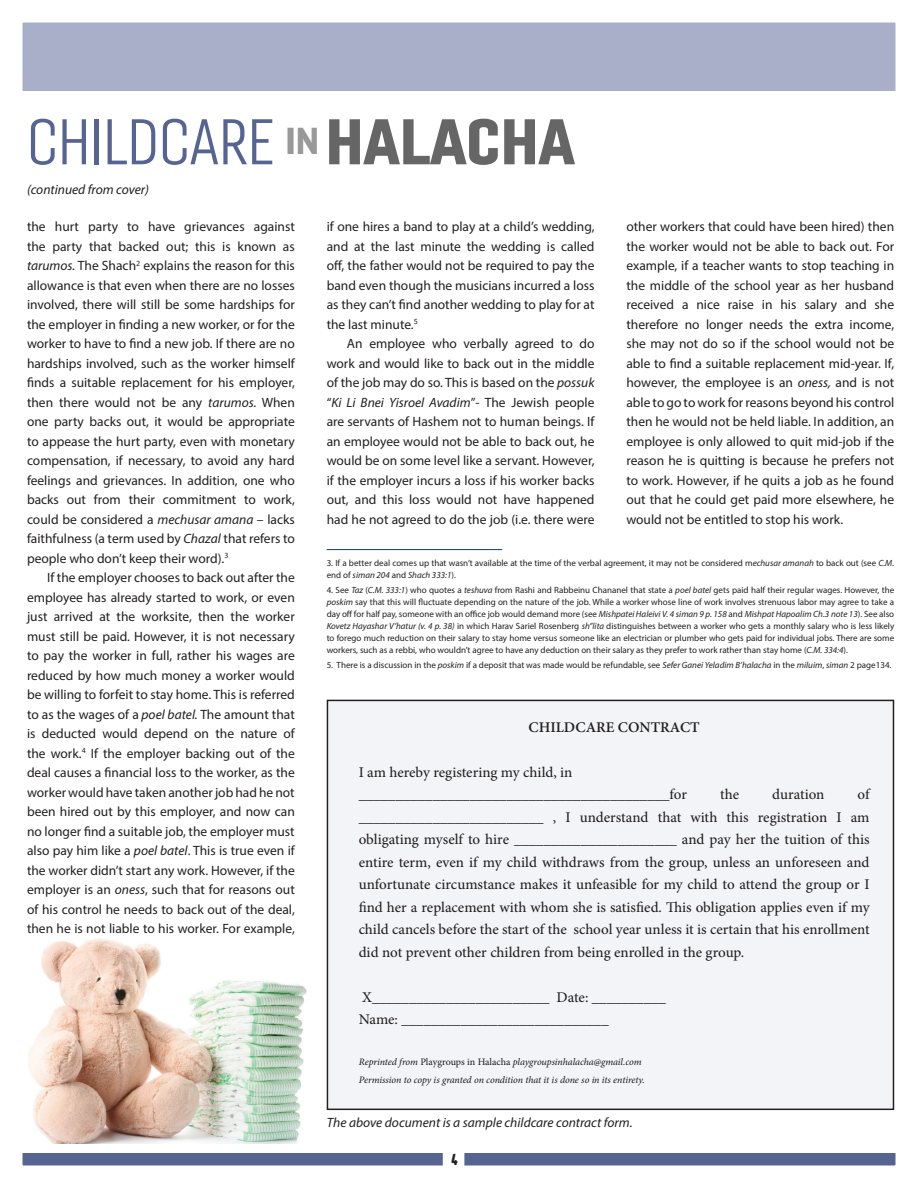
<style>
.page{position:relative;width:918px;height:1188px;background:#fff}
.page>*{position:absolute;margin:0;border:0;box-sizing:border-box;transform-origin:0 0}
.Normal__Web__wrd_1{font:62.55px "Gineso Con Boo";color:#556491}
.t1{font:14.55px/22.5px "Adobe Hebrew";letter-spacing:-.005em;color:#231f20;text-align:justify}
.t2{font:700 14.55px "Adobe Hebrew";color:#231f20}
.Normal_wrd_16{font:13.5px/19.5px "Myriad Pro";color:#231f20;text-align:justify}
.Normal_wrd_16-2{font:italic 13.5px "Myriad Pro";color:#231f20}
.Normal_wrd_1{font:italic 13.5px "Myriad Pro";color:#231f20}
.Normal_wrd_14{font:800 13.5px "Aptly";color:#231f20}
.t3{font:italic 9.75px "Adobe Hebrew";letter-spacing:-.01em;color:#231f20}
.t4{font:9px/12px "Myriad Pro";color:#231f20}
.s1{font-family:"Gineso Nor Bla";color:#666}
.s2{font-style:italic}
.s3{font-style:normal}
</style>
<div class="page">
<div style="left:9px;top:10px;width:895px;height:81px;background:#a9afc8"></div>
<div style="left:0;top:1154px;width:918px;height:32px;background:#556491"></div>
<div style="left:327px;top:700px;width:567px;height:410px;background:#f3f4f7;border:2px solid #231f20"></div>
<hr style="left:327px;top:549px;width:175px;height:1px;background:#0b3e75">
<img style="left:28px;top:938px;width:279px;height:206px">
<div style="left:0;top:0;width:918px;height:1188px;border:22px solid #fff"></div>
<div style="left:443px;top:1148px;width:21px;height:24px;background:#fff"></div>
<p class="Normal__Web__wrd_1" style="left:27px;top:104px;width:549px">CHILDCARE <sup>IN</sup> <span class="s1">HALACHA</span></p>
<p class="Normal_wrd_1" style="left:27px;top:181px;width:124px">(continued from cover)</p>
<p class="Normal_wrd_16" style="left:27px;top:217px;width:269px">the hurt party to have grievances against the party that backed out; this is known as <span class="s2">tarumos.</span> The Shach<sup>2</sup> explains the reason for this allowance is that even when there are no losses involved, there will still be some hardships for the employer in finding a new worker, or for the worker to have to find a new job. If there are no hardships involved, such as the worker himself finds a suitable replacement for his employer, then there would not be any <span class="s2">tarumos.</span> When one party backs out, it would be appropriate to appease the hurt party, even with monetary compensation, if necessary, to avoid any hard feelings and grievances. In addition, one who backs out from their commitment to work, could be considered a <span class="s2">mechusar amana</span> – lacks faithfulness (a term used by <span class="s2">Chazal</span> that refers to people who don’t keep their word).<sup>3</sup></p>
<p class="Normal_wrd_16" style="left:27px;top:568px;width:269px;text-indent:20px">If the employer chooses to back out after the employee has already started to work, or even just arrived at the worksite, then the worker must still be paid. However, it is not necessary to pay the worker in full, rather his wages are reduced by how much money a worker would be willing to forfeit to stay home. This is referred to as the wages of a <span class="s2">poel batel.</span> The amount that is deducted would depend on the nature of the work.<sup>4</sup> If the employer backing out of the deal causes a financial loss to the worker, as the worker would have taken another job had he not been hired out by this employer, and now can no longer find a suitable job, the employer must also pay him like a <span class="s2">poel batel</span>. This is true even if the worker didn’t start any work. However, if the employer is an <span class="s2">oness</span>, such that for reasons out of his control he needs to back out of the deal, then he is not liable to his worker. For example,</p>
<p class="Normal_wrd_16" style="left:327px;top:217px;width:269px">if one hires a band to play at a child’s wedding, and at the last minute the wedding is called off, the father would not be required to pay the band even though the musicians incurred a loss as they can’t find another wedding to play for at the last minute.<sup>5</sup></p>
<p class="Normal_wrd_16" style="left:327px;top:334px;width:269px;text-indent:20px">An employee who verbally agreed to do work and would like to back out in the middle of the job may do so. This is based on the <span class="s2">possuk </span>“<span class="s2">Ki Li Bnei Yisroel Avadim</span>”- The Jewish people are servants of Hashem not to human beings. If an employee would not be able to back out, he would be on some level like a servant. However, if the employer incurs a loss if his worker backs out, and this loss would not have happened had he not agreed to do the job (i.e. there were</p>
<p class="Normal_wrd_16" style="left:626px;top:217px;width:269px">other workers that could have been hired) then the worker would not be able to back out. For example, if a teacher wants to stop teaching in the middle of the school year as her husband received a nice raise in his salary and she therefore no longer needs the extra income, she may not do so if the school would not be able to find a suitable replacement mid-year. If, however, the employee is an <span class="s2">oness,</span> and is not able to go to work for reasons beyond his control then he would not be held liable. In addition, an employee is only allowed to quit mid-job if the reason he is quitting is because he prefers not to work. However, if he quits a job as he found out that he could get paid more elsewhere, he would not be entitled to stop his work.</p>
<p class="t4" style="left:327px;top:557px;width:569px">3. If a better deal comes up that wasn’t available at the time of the verbal agreement, it may not be considered m<span class="s2">echusar amanah</span> to back out (see <span class="s2">C.M. </span>end of <span class="s2">siman 204</span> and <span class="s2">Shach 333:1</span>).</p>
<p class="t4" style="left:327px;top:584px;width:569px;text-align:justify">4. See <span class="s2">Taz</span> (<span class="s2">C.M. 333:1</span>) who quotes a <span class="s2">teshuva</span> from Rashi and Rabbeinu Chananel that state a <span class="s2">poel batel</span> gets paid half their regular wages. However, the <span class="s2">poskim</span> say that this will fluctuate depending on the nature of the job. While a worker whose line of work involves strenuous labor may agree to take a day off for half pay, someone with an office job would demand more (see <span class="s2">Mishpatei Haleivi V. 4 siman 9 p. 158</span> and <span class="s2">Mishpat Hapoalim Ch.3 note 13</span>). See also <span class="s2">Kovetz Hayashar V’hatur (v. 4 p. 38)</span> in which Harav Sariel Rosenberg <span class="s2">sh”lita</span> distinguishes between a worker who gets a monthly salary who is less likely to forego much reduction on their salary to stay home versus someone like an electrician or plumber who gets paid for individual jobs. There are some workers, such as a rebbi, who wouldn’t agree to have any deduction on their salary as they prefer to work rather than stay home (<span class="s2">C.M. 334:4</span>).</p>
<p class="t4" style="left:327px;top:659px;width:566px">5. There is a discussion in the <span class="s2">poskim</span> if a deposit that was made would be refundable, see <span class="s2">Sefer Ganei Yeladim B’halacha</span> in the <span class="s2">miluim</span>, <span class="s2">siman</span> 2 page134.</p>
<p class="t2" style="left:529px;top:718px;width:173px">CHILDCARE CONTRACT</p>
<p class="t1" style="left:359px;top:761px;width:215px">I am hereby registering my child, in</p>
<p class="t1" style="left:359px;top:783px;width:330px">__________________________________________for</p>
<p class="t1" style="left:720px;top:783px;width:21px">the</p>
<p class="t1" style="left:772px;top:783px;width:54px">duration</p>
<p class="t1" style="left:359px;top:783px;width:512px;text-indent:499px">of _________________________ , I understand that with this registration I am obligating myself to hire ______________________ and pay her the tuition of this entire term, even if my child withdraws from the group, unless an unforeseen and unfortunate circumstance makes it unfeasible for my child to attend the group or I find her a replacement with whom she is satisfied. This obligation applies even if my child cancels before the start of the school year unless it is certain that his enrollment did not prevent other children from being enrolled in the group.</p>
<p class="t1" style="left:362px;top:986px;width:305px">X________________________ Date: __________</p>
<p class="t1" style="left:359px;top:1008px;width:252px">Name: ____________________________</p>
<p class="t3" style="left:359px;top:1056px;width:285px">Reprinted from <span class="s3">Playgroups in Halacha</span> playgroupsinhalacha@gmail.com</p>
<p class="t3" style="left:359px;top:1074px;width:288px">Permission to copy is granted on condition that it is done so in its entirety.</p>
<p class="Normal_wrd_16-2" style="left:327px;top:1114px;width:307px">The above document is a sample childcare contract form.</p>
<p class="Normal_wrd_14" style="left:452px;top:1151px;width:8px">4</p>
</div>
